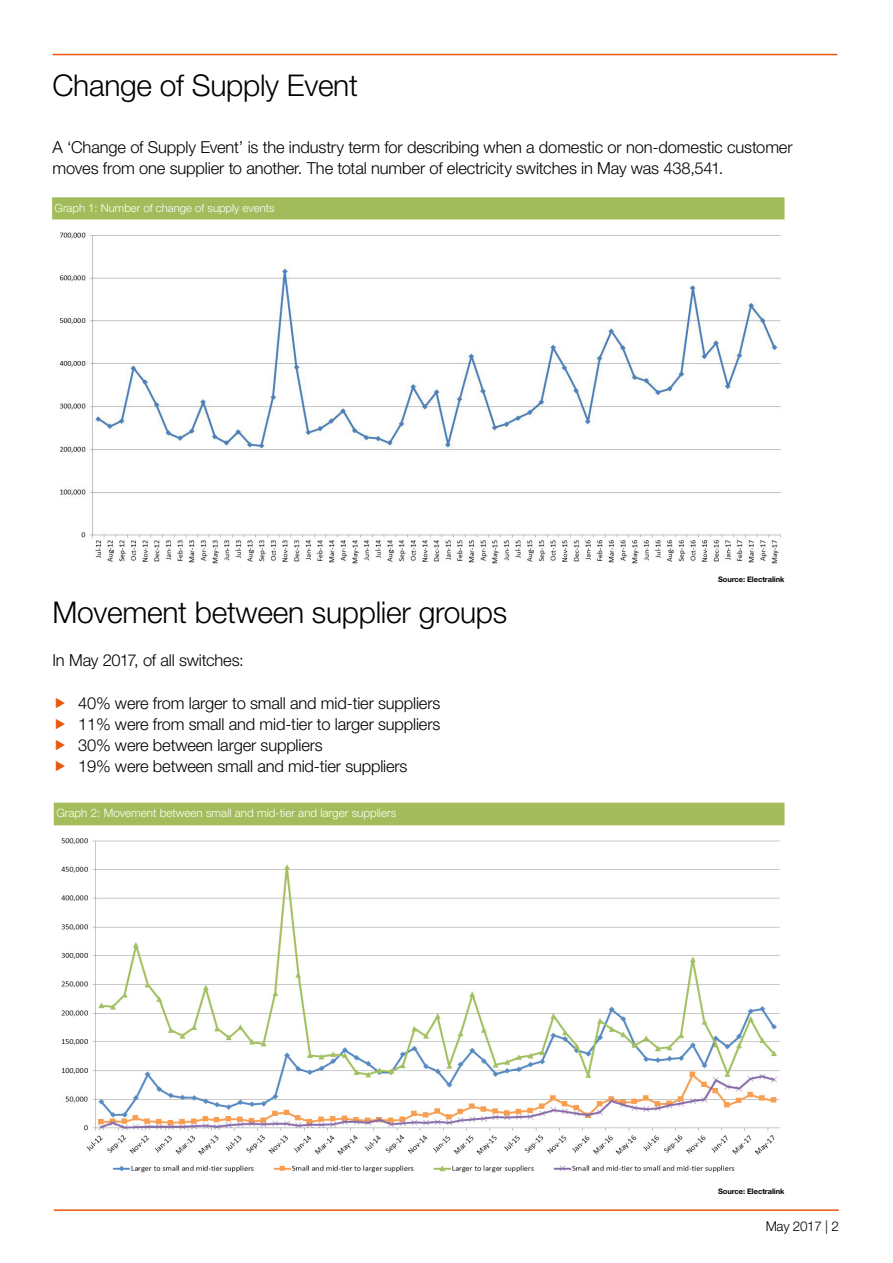
<style>
.page{position:relative;width:893px;height:1263px;background:#fff}
.page>*{position:absolute;margin:0;border:0;box-sizing:border-box;transform-origin:0 0}
.t1{font:300 30px "Helvetica Neue LT Std";letter-spacing:-.01em;color:#000}
.t2{font:300 16.5px/21px "Helvetica Neue LT Std";letter-spacing:-.01em;color:#000}
.t3{font:300 13.5px "Helvetica Neue LT Std";letter-spacing:-.02em;color:#000}
.t4{font:300 11.55px "Helvetica Neue LT Std";color:#fff}
.t5{font:300 11.4px "Helvetica Neue LT Std";color:#fff}
.t6{font:700 7.5px "Helvetica Neue LT Std";letter-spacing:-.01em;color:#000}
</style>
<div class="page">
<div style="left:53px;top:199px;width:730px;height:19px;background:#a3bc5b"></div>
<div style="left:52px;top:197px;width:732px;height:22px;border:3px solid #a3bc5b"></div>
<hr style="left:54px;top:1209px;width:785px;height:2px;background:#ea580c">
<img style="left:59px;top:232px;width:722px;height:332px">
<div style="left:55px;top:804px;width:728px;height:20px;background:#a4bc5b"></div>
<div style="left:54px;top:803px;width:730px;height:22px;border:3px solid #a4bc5b"></div>
<img style="left:61px;top:838px;width:719px;height:335px">
<hr style="left:52px;top:54px;width:785px;height:1px;background:#ea580c">
<h1 class="t1" style="left:52px;top:67px;width:307px">Change of Supply Event</h1>
<p class="t2" style="left:52px;top:136px;width:742px">A ‘Change of Supply Event’ is the industry term for describing when a domestic or non-domestic customer moves from one supplier to another. The total number of electricity switches in May was 438,541.</p>
<p class="t5" style="left:55px;top:201px;width:221px">Graph 1: Number of change of supply events</p>
<h1 class="t1" style="left:52px;top:594px;width:456px">Movement between supplier groups</h1>
<p class="t2" style="left:52px;top:649px;width:193px">In May 2017, of all switches:</p>
<p class="t2" style="left:78px;top:692px;width:364px">40% were from larger to small and mid-tier suppliers 11% were from small and mid-tier to larger suppliers 30% were between larger suppliers<br>19% were between small and mid-tier suppliers</p>
<p class="t4" style="left:56px;top:806px;width:341px">Graph 2: Movement between small and mid-tier and larger suppliers</p>
<p class="t6" style="left:718px;top:574px;width:68px">Source: Electralink</p>
<p class="t6" style="left:718px;top:1187px;width:68px">Source: Electralink</p>
<p class="t3" style="left:766px;top:1217px;width:75px">May 2017 | 2</p>
</div>
